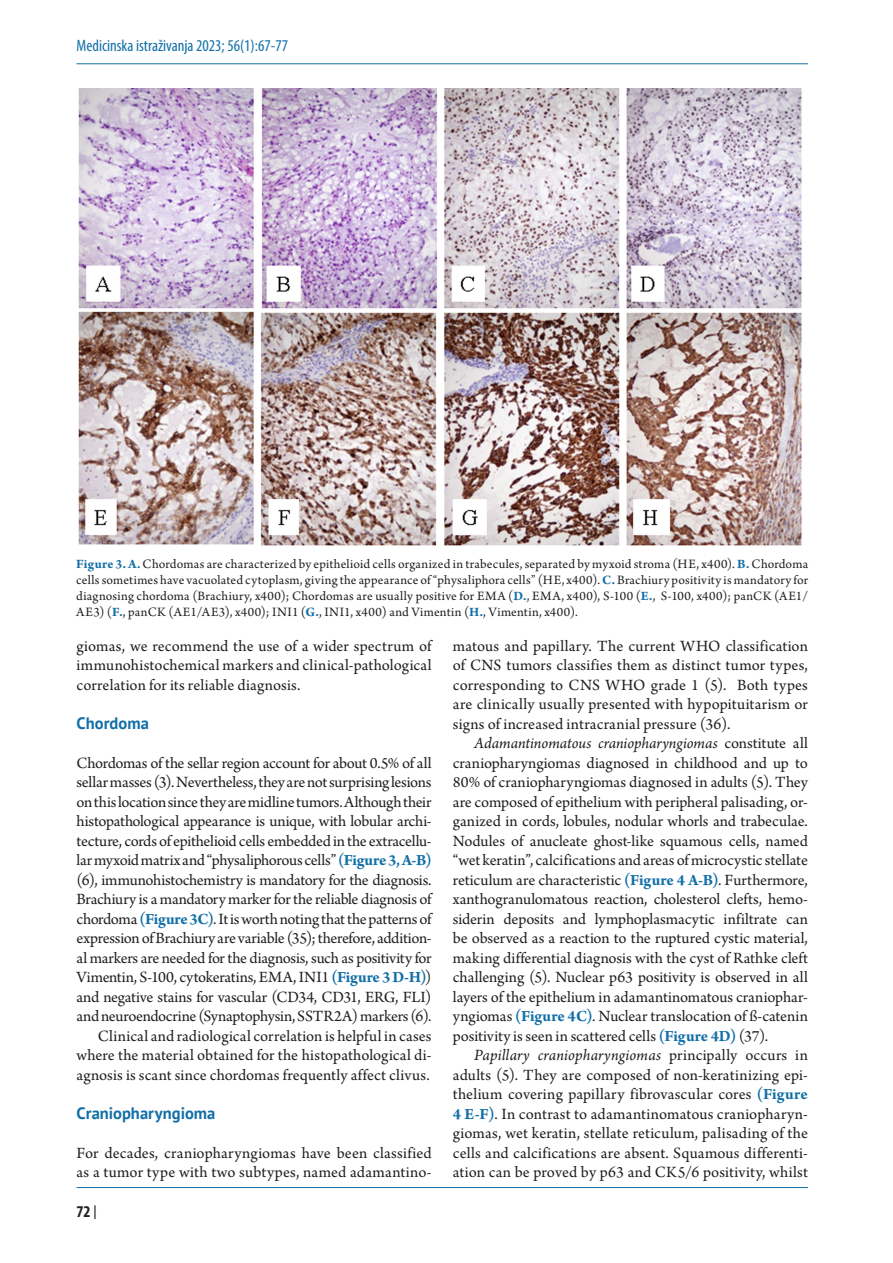
<style>
.page{position:relative;width:893px;height:1263px;background:#fff}
.page>*{position:absolute;margin:0;border:0;box-sizing:border-box;transform-origin:0 0}
.body{font:16.5px/19.5px "Arno Pro";letter-spacing:.005em;color:#231f20;text-align:justify}
.prvi_pasus{font:16.5px/19.5px "Arno Pro";letter-spacing:.005em;color:#231f20;text-align:justify}
.t1{font:condensed 16.5px "Myriad Pro";color:#126fa7}
.naslov2{font:700 16.5px "PT Sans";color:#126fa7}
.t2{font:700 condensed 16.5px "Myriad Pro";color:#231f20}
.potpis_slike{font:13.5px/16.2px "Arno Pro";letter-spacing:.035em;color:#231f20;text-align:justify}
.s1{font-weight:700;color:#126fa7}
.s2{font-family:"PT Sans";font-weight:400;font-stretch:normal}
.s3{font-style:italic}
</style>
<div class="page">
<hr style="left:77px;top:63px;width:731px;height:1px;background:#126fa7">
<hr style="left:77px;top:1187px;width:731px;height:1px;background:#126fa7">
<img style="left:78px;top:89px;width:724px;height:457px">
<p class="t1" style="left:77px;top:35px;width:213px">Medicinska istraživanja 2023; 56(1):67-77</p>
<p class="potpis_slike" style="left:76px;top:556px;width:734px"><span class="s1">Figure 3.A.</span> Chordomas are characterized by epithelioid cells organized in trabecules, separated by myxoid stroma (HE, x400). <span class="s1">B.</span> Chordoma cells sometimes have vacuolated cytoplasm, giving the appearance of “physaliphora cells” (HE, x400). <span class="s1">C.</span> Brachiury positivity is mandatory for diagnosing chordoma (Brachiury, x400); Chordomas are usually positive for EMA (<span class="s1">D.</span>, EMA, x400), S-100 (<span class="s1">E.</span>, S-100, x400); panCK (AE1/ AE3) (<span class="s1">F.</span>, panCK (AE1/AE3), x400); INI1 (<span class="s1">G.</span>, INI1, x400) and Vimentin (<span class="s1">H.</span>, Vimentin, x400).</p>
<p class="prvi_pasus" style="left:77px;top:637px;width:357px">giomas, we recommend the use of a wider spectrum of immunohistochemical markers and clinical-pathological correlation for its reliable diagnosis.</p>
<p class="naslov2" style="left:77px;top:712px;width:74px">Chordoma</p>
<p class="prvi_pasus" style="left:77px;top:754px;width:357px">Chordomas of the sellar region account for about 0.5% of all sellar masses (3). Nevertheless, they are not surprising lesions on this location since they are midline tumors. Although their histopathological appearance is unique, with lobular archi&shy;tecture, cords of epithelioid cells embedded in the extracellu&shy;lar myxoid matrix and “physaliphorous cells” <span class="s1">(Figure 3, A-B) </span>(6), immunohistochemistry is mandatory for the diagnosis.<br>Brachiury is a mandatory marker for the reliable diagnosis of chordoma <span class="s1">(Figure 3C)</span>. It is worth noting that the patterns of expression of Brachiury are variable (35); therefore, addition&shy;al markers are needed for the diagnosis, such as positivity for Vimentin, S-100, cytokeratins, EMA, INI1 <span class="s1">(Figure 3 D-H)</span>) and negative stains for vascular (CD34, CD31, ERG, FLI) and neuroendocrine (Synaptophysin, SSTR2A) markers (6).</p>
<p class="body" style="left:77px;top:1027px;width:357px;text-indent:21px">Clinical and radiological correlation is helpful in cases where the material obtained for the histopathological di&shy;agnosis is scant since chordomas frequently affect clivus.</p>
<p class="naslov2" style="left:77px;top:1102px;width:140px">Craniopharyngioma</p>
<p class="prvi_pasus" style="left:77px;top:1144px;width:357px">For decades, craniopharyngiomas have been classified as a tumor type with two subtypes, named adamantino-</p>
<p class="t2" style="left:77px;top:1201px;width:22px">72 <span class="s2">|</span></p>
<p class="prvi_pasus" style="left:453px;top:637px;width:357px">matous and papillary. The current WHO classification of CNS tumors classifies them as distinct tumor types, corresponding to CNS WHO grade 1 (5). Both types are clinically usually presented with hypopituitarism or signs of increased intracranial pressure (36).</p>
<p class="body" style="left:453px;top:734px;width:357px;text-indent:21px"><span class="s3">Adamantinomatous craniopharyngiomas</span> constitute all craniopharyngiomas diagnosed in childhood and up to 80% of craniopharyngiomas diagnosed in adults (5). They are composed of epithelium with peripheral palisading, or&shy;ganized in cords, lobules, nodular whorls and trabeculae.<br>Nodules of anucleate ghost-like squamous cells, named “wet keratin”, calcifications and areas of microcystic stellate reticulum are characteristic <span class="s1">(Figure 4 A-B)</span>. Furthermore, xanthogranulomatous reaction, cholesterol clefts, hemo&shy;siderin deposits and lymphoplasmacytic infiltrate can be observed as a reaction to the ruptured cystic material, making differential diagnosis with the cyst of Rathke cleft challenging (5). Nuclear p63 positivity is observed in all layers of the epithelium in adamantinomatous craniophar&shy;yngiomas <span class="s1">(Figure 4C)</span>. Nuclear translocation of ß-catenin positivity is seen in scattered cells <span class="s1">(Figure 4D)</span> (37).</p>
<p class="body" style="left:453px;top:1046px;width:357px;text-indent:21px"><span class="s3">Papillary craniopharyngiomas</span> principally occurs in adults (5). They are composed of non-keratinizing epi&shy;thelium covering papillary fibrovascular cores <span class="s1">(Figure 4 E-F)</span>. In contrast to adamantinomatous craniopharyn&shy;giomas, wet keratin, stellate reticulum, palisading of the cells and calcifications are absent. Squamous differenti&shy;ation can be proved by p63 and CK5/6 positivity, whilst</p>
</div>
